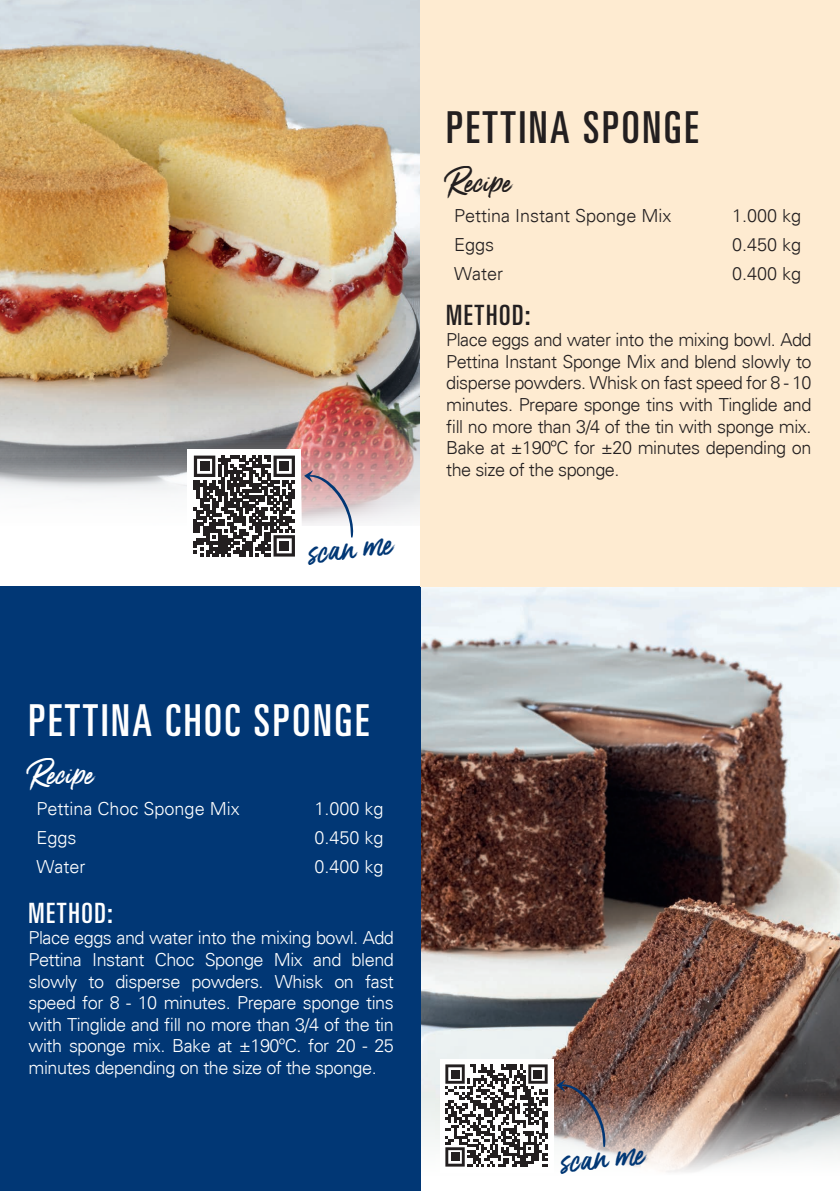
<style>
.page{position:relative;width:840px;height:1191px;background:#fff}
.page>*{position:absolute;margin:0;border:0;box-sizing:border-box;transform-origin:0 0}
.t1{font:ultra-condensed 44px "Univers";letter-spacing:.06em;color:#fff}
.t2{font:ultra-condensed 44px "Univers";letter-spacing:.06em;color:#231f20}
.t3{font:36.4px "Gotcha";color:#013775}
.t4{font:32px "Gotcha";color:#231f20}
.t5{font:32px "Gotcha";color:#fff}
.t6{font:ultra-condensed 28px "Univers";letter-spacing:.06em;color:#231f20}
.t7{font:ultra-condensed 28px "Univers";letter-spacing:.06em;color:#fff}
.t8{font:300 18px/21.6px "Univers";letter-spacing:-.025em;color:#fff;text-align:justify}
.t9{font:300 18px/21.6px "Univers";letter-spacing:-.025em;color:#231f20;text-align:justify}
.t10{font:300 18px "Univers";color:#231f20}
.t11{font:300 18px "Univers";color:#fff}
</style>
<div class="page">
<img style="left:420px;top:587px;width:419px;height:506px">
<img style="left:0;top:0;width:420px;height:525px">
<svg style="left:420px;top:1093px;width:419px;height:98px"></svg>
<div style="left:0;top:587px;width:420px;height:604px;background:#013775"></div>
<div style="left:420px;top:0;width:419px;height:587px;background:#feebd1"></div>
<div style="left:439px;top:1058px;width:114px;height:114px;background:#fff"></div>
<svg style="left:445px;top:1064px;width:102px;height:102px"></svg>
<div style="left:450px;top:1070px;width:9px;height:8px;background:#231f20"></div>
<div style="left:533px;top:1070px;width:9px;height:8px;background:#231f20"></div>
<div style="left:450px;top:1152px;width:9px;height:9px;background:#231f20"></div>
<svg style="left:0;top:463px;width:188px;height:62px;fill:#f6f8f8"></svg>
<div style="left:188px;top:449px;width:113px;height:113px;background:#fff"></div>
<svg style="left:194px;top:455px;width:101px;height:101px"></svg>
<div style="left:279px;top:462px;width:10px;height:9px;background:#231f20"></div>
<div style="left:200px;top:462px;width:9px;height:9px;background:#231f20"></div>
<div style="left:279px;top:541px;width:10px;height:9px;background:#231f20"></div>
<svg style="left:304px;top:470px;width:49px;height:68px"></svg>
<svg style="left:556px;top:1079px;width:49px;height:68px"></svg>
<h2 class="t3" style="left:304px;top:527px;width:86px;rotate:-6deg">scan me</h2>
<h1 class="t2" style="left:446px;top:102px;width:253px">PETTINA SPONGE</h1>
<h3 class="t4" style="left:446px;top:160px;width:66px">Recipe</h3>
<p class="t10" style="left:454px;top:205px;width:219px">Pettina Instant Sponge Mix</p>
<p class="t9" style="left:731px;top:205px;width:71px">1.000 kg</p>
<p class="t9" style="left:454px;top:234px;width:42px">Eggs</p>
<p class="t9" style="left:731px;top:234px;width:71px">0.450 kg</p>
<p class="t9" style="left:454px;top:263px;width:50px">Water</p>
<p class="t9" style="left:731px;top:263px;width:71px">0.400 kg</p>
<h3 class="t6" style="left:446px;top:299px;width:86px">METHOD:</h3>
<p class="t9" style="left:446px;top:329px;width:367px">Place eggs and water into the mixing bowl. Add Pettina Instant Sponge Mix and blend slowly to disperse powders. Whisk on fast speed for 8 - 10 minutes. Prepare sponge tins with Tinglide and fill no more than 3/4 of the tin with sponge mix.<br>Bake at ±190ºC for ±20 minutes depending on the size of the sponge.</p>
<h1 class="t1" style="left:28px;top:695px;width:342px">PETTINA CHOC SPONGE</h1>
<h3 class="t5" style="left:28px;top:752px;width:66px">Recipe</h3>
<p class="t11" style="left:36px;top:798px;width:205px">Pettina Choc Sponge Mix</p>
<p class="t8" style="left:314px;top:798px;width:71px">1.000 kg</p>
<p class="t8" style="left:36px;top:827px;width:42px">Eggs</p>
<p class="t8" style="left:314px;top:827px;width:71px">0.450 kg</p>
<p class="t8" style="left:36px;top:856px;width:50px">Water</p>
<p class="t8" style="left:314px;top:856px;width:71px">0.400 kg</p>
<h3 class="t7" style="left:28px;top:897px;width:86px">METHOD:</h3>
<p class="t8" style="left:28px;top:927px;width:367px">Place eggs and water into the mixing bowl. Add Pettina Instant Choc Sponge Mix and blend slowly to disperse powders. Whisk on fast speed for 8 - 10 minutes. Prepare sponge tins with Tinglide and fill no more than 3/4 of the tin with sponge mix. Bake at ±190ºC. for 20 - 25 minutes depending on the size of the sponge.</p>
<h2 class="t3" style="left:556px;top:1137px;width:86px;rotate:-6deg">scan me</h2>
</div>
